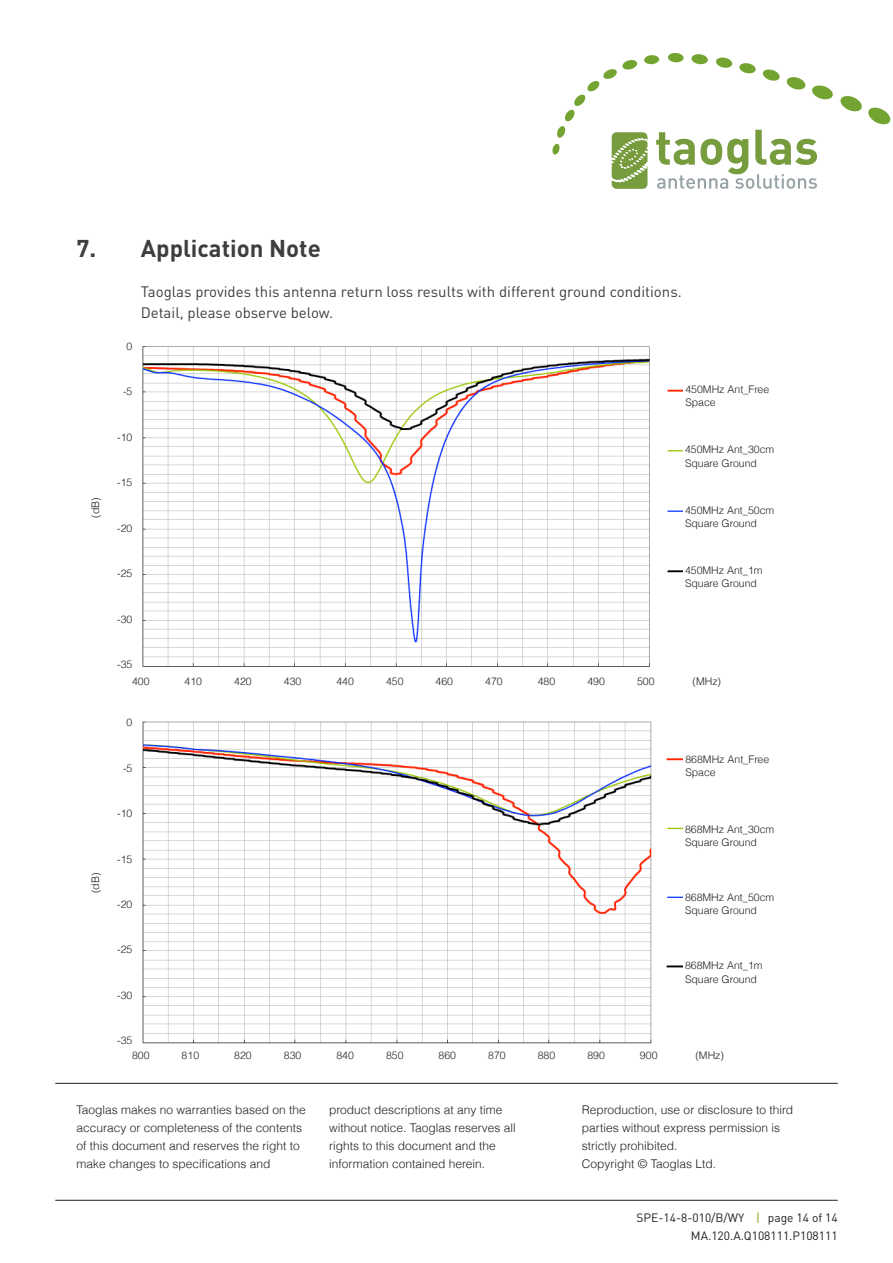
<style>
.page{position:relative;width:893px;height:1263px;background:#fff}
.page>*{position:absolute;margin:0;border:0;box-sizing:border-box;transform-origin:0 0}
.t1{font:700 24px "DIN";color:#3e3e3f}
.t2{font:15px "DIN";color:#3e3e3f}
.t3{font:300 12px/18px "Helvetica";color:#231f20}
.t4{font:12px/18px "DIN";color:#231f20;text-align:right}
.t5{font:300 10.5px "Helvetica";color:#231f20}
.s1{color:#7a9a01}
</style>
<div class="page">
<hr style="left:55px;top:1200px;width:783px;height:1px;background:#231f20">
<div style="left:644px;top:55px;width:15px;height:9px;background:#73a432;border-radius:50%"></div>
<svg style="left:656px;top:54px;width:235px;height:135px"></svg>
<svg style="left:552px;top:59px;width:96px;height:130px"></svg>
<hr style="left:55px;top:1083px;width:783px;height:1px;background:#231f20">
<img style="left:142px;top:346px;width:541px;height:321px">
<img style="left:142px;top:721px;width:540px;height:323px">
<p class="t1" style="left:77px;top:233px;width:246px">7. Application Note</p>
<p class="t2" style="left:141px;top:282px;width:543px">Taoglas provides this antenna return loss results with different ground conditions.</p>
<p class="t2" style="left:141px;top:303px;width:194px">Detail, please observe below.</p>
<p class="t5" style="left:127px;top:338px;width:7px">0</p>
<p class="t5" style="left:123px;top:383px;width:11px">-5</p>
<p class="t5" style="left:117px;top:429px;width:17px">-10</p>
<p class="t5" style="left:117px;top:474px;width:17px">-15</p>
<p class="t5" style="left:117px;top:519px;width:17px">-20</p>
<p class="t5" style="left:117px;top:565px;width:17px">-25</p>
<p class="t5" style="left:117px;top:610px;width:17px">-30</p>
<p class="t5" style="left:117px;top:656px;width:17px">-35</p>
<p class="t5" style="left:685px;top:381px;width:85px">450MHz Ant_Free</p>
<p class="t5" style="left:685px;top:394px;width:32px">Space</p>
<p class="t5" style="left:685px;top:441px;width:91px">450MHz Ant_30cm</p>
<p class="t5" style="left:685px;top:454px;width:73px">Square Ground</p>
<p class="t5" style="left:87px;top:518px;width:22px;rotate:-90deg">(dB)</p>
<p class="t5" style="left:685px;top:501px;width:91px">450MHz Ant_50cm</p>
<p class="t5" style="left:685px;top:515px;width:73px">Square Ground</p>
<p class="t5" style="left:685px;top:562px;width:79px">450MHz Ant_1m</p>
<p class="t5" style="left:685px;top:575px;width:73px">Square Ground</p>
<p class="t5" style="left:87px;top:893px;width:22px;rotate:-90deg">(dB)</p>
<p class="t5" style="left:132px;top:672px;width:19px">400</p>
<p class="t5" style="left:185px;top:672px;width:19px">410</p>
<p class="t5" style="left:234px;top:672px;width:19px">420</p>
<p class="t5" style="left:284px;top:672px;width:19px">430</p>
<p class="t5" style="left:336px;top:672px;width:19px">440</p>
<p class="t5" style="left:386px;top:672px;width:19px">450</p>
<p class="t5" style="left:436px;top:672px;width:19px">460</p>
<p class="t5" style="left:485px;top:672px;width:19px">470</p>
<p class="t5" style="left:538px;top:672px;width:19px">480</p>
<p class="t5" style="left:587px;top:672px;width:19px">490</p>
<p class="t5" style="left:637px;top:672px;width:19px">500</p>
<p class="t5" style="left:692px;top:672px;width:30px">(MHz)</p>
<p class="t5" style="left:127px;top:714px;width:7px">0</p>
<p class="t5" style="left:123px;top:759px;width:11px">-5</p>
<p class="t5" style="left:117px;top:805px;width:17px">-10</p>
<p class="t5" style="left:117px;top:850px;width:17px">-15</p>
<p class="t5" style="left:117px;top:896px;width:17px">-20</p>
<p class="t5" style="left:117px;top:941px;width:17px">-25</p>
<p class="t5" style="left:117px;top:987px;width:17px">-30</p>
<p class="t5" style="left:117px;top:1032px;width:17px">-35</p>
<p class="t5" style="left:685px;top:751px;width:85px">868MHz Ant_Free</p>
<p class="t5" style="left:685px;top:764px;width:32px">Space</p>
<p class="t5" style="left:685px;top:820px;width:91px">868MHz Ant_30cm</p>
<p class="t5" style="left:685px;top:834px;width:73px">Square Ground</p>
<p class="t5" style="left:685px;top:888px;width:91px">868MHz Ant_50cm</p>
<p class="t5" style="left:685px;top:902px;width:73px">Square Ground</p>
<p class="t5" style="left:685px;top:957px;width:79px">868MHz Ant_1m</p>
<p class="t5" style="left:685px;top:971px;width:73px">Square Ground</p>
<p class="t5" style="left:132px;top:1046px;width:19px">800</p>
<p class="t5" style="left:182px;top:1046px;width:19px">810</p>
<p class="t5" style="left:234px;top:1046px;width:19px">820</p>
<p class="t5" style="left:284px;top:1046px;width:19px">830</p>
<p class="t5" style="left:336px;top:1046px;width:19px">840</p>
<p class="t5" style="left:386px;top:1046px;width:19px">850</p>
<p class="t5" style="left:439px;top:1046px;width:19px">860</p>
<p class="t5" style="left:488px;top:1046px;width:19px">870</p>
<p class="t5" style="left:538px;top:1046px;width:19px">880</p>
<p class="t5" style="left:587px;top:1046px;width:19px">890</p>
<p class="t5" style="left:640px;top:1046px;width:19px">900</p>
<p class="t5" style="left:695px;top:1046px;width:30px">(MHz)</p>
<p class="t3" style="left:77px;top:1100px;width:231px">Taoglas makes no warranties based on the accuracy or completeness of the contents of this document and reserves the right to make changes to specifications and</p>
<p class="t3" style="left:329px;top:1100px;width:175px">product descriptions at any time</p>
<p class="t3" style="left:329px;top:1118px;width:188px">without notice. Taoglas reserves all rights to this document and the information contained herein.</p>
<p class="t3" style="left:582px;top:1100px;width:213px">Reproduction, use or disclosure to third parties without express permission is strictly prohibited.<br>Copyright © Taoglas Ltd.</p>
<p class="t4" style="left:636px;top:1208px;width:203px">SPE-14-8-010/B/WY <span class="s1">|</span> page 14 of 14<br>MA.120.A.Q108111.P108111</p>
</div>
